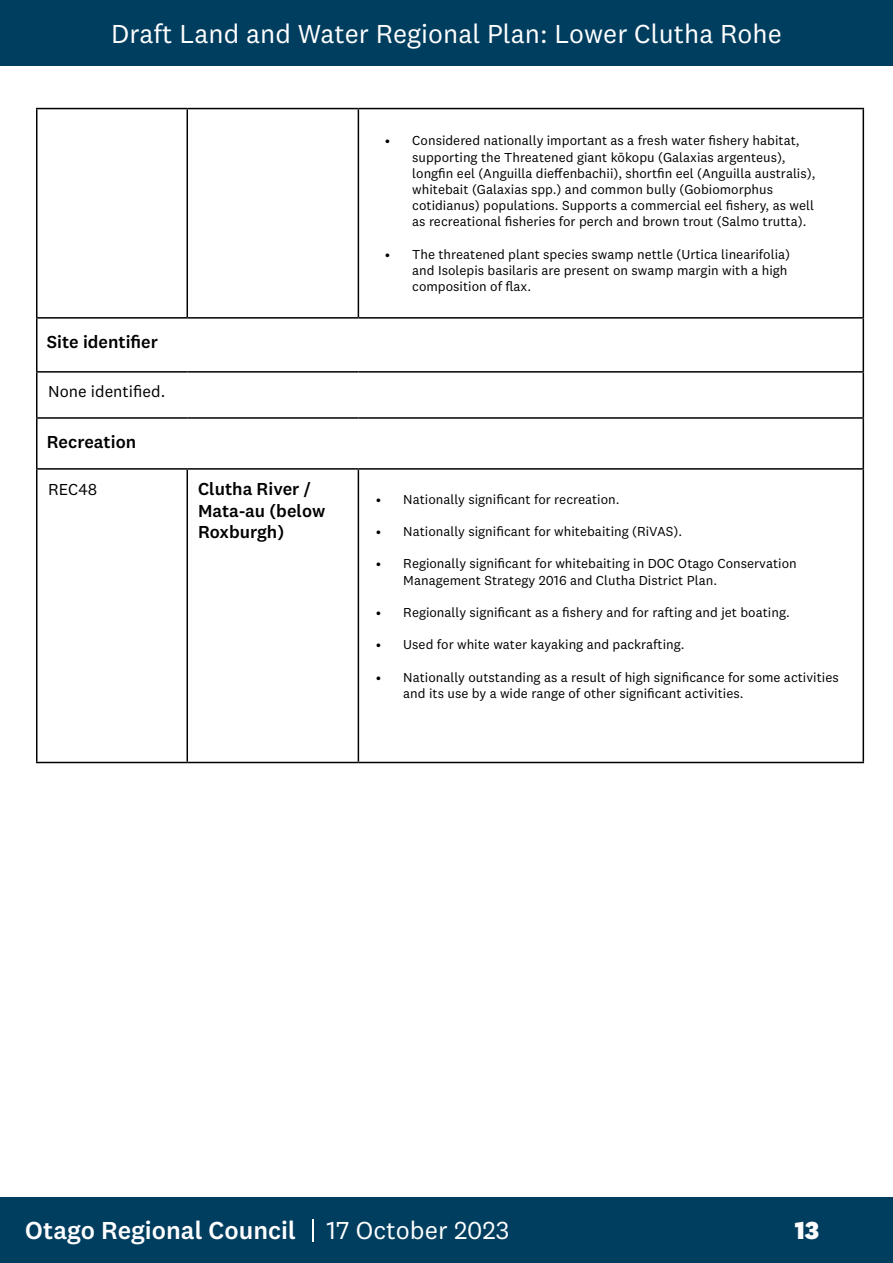
<style>
.page{position:relative;width:893px;height:1263px;background:#fff}
.page>*{position:absolute;margin:0;border:0;box-sizing:border-box;transform-origin:0 0}
.t1{font:27px "National 2";color:#fff}
.t2{font:500 25.5px "National 2";color:#fff}
.t3{font:800 25.5px "National 2";color:#fff}
.t4{font:500 18px/21.6px "National 2";color:#000}
.t5{font:16.5px "National 2";color:#000}
.t6{font:13.5px/16.2px "National 2";color:#000}
.s1{font-weight:400}
</style>
<div class="page">
<div style="left:0;top:0;width:893px;height:65px;background:#003e60"></div>
<div style="left:0;top:1198px;width:893px;height:65px;background:#003e60"></div>
<hr style="left:312px;top:1219px;width:2px;height:23px;background:#fff">
<hr style="left:36px;top:108px;width:151px;height:1px;background:#000">
<hr style="left:36px;top:109px;width:2px;height:208px;background:#000">
<hr style="left:187px;top:108px;width:171px;height:1px;background:#000">
<hr style="left:187px;top:109px;width:1px;height:208px;background:#000">
<hr style="left:358px;top:108px;width:506px;height:1px;background:#000">
<hr style="left:358px;top:109px;width:1px;height:208px;background:#000">
<hr style="left:862px;top:109px;width:2px;height:208px;background:#000">
<hr style="left:36px;top:317px;width:151px;height:2px;background:#000">
<hr style="left:36px;top:319px;width:2px;height:52px;background:#000">
<hr style="left:187px;top:317px;width:171px;height:2px;background:#000">
<hr style="left:358px;top:317px;width:506px;height:2px;background:#000">
<hr style="left:862px;top:319px;width:2px;height:52px;background:#000">
<hr style="left:36px;top:371px;width:151px;height:2px;background:#000">
<hr style="left:36px;top:373px;width:2px;height:44px;background:#000">
<hr style="left:187px;top:371px;width:171px;height:2px;background:#000">
<hr style="left:358px;top:371px;width:506px;height:2px;background:#000">
<hr style="left:862px;top:373px;width:2px;height:44px;background:#000">
<hr style="left:36px;top:417px;width:151px;height:2px;background:#000">
<hr style="left:36px;top:419px;width:2px;height:49px;background:#000">
<hr style="left:187px;top:417px;width:171px;height:2px;background:#000">
<hr style="left:358px;top:417px;width:506px;height:2px;background:#000">
<hr style="left:862px;top:419px;width:2px;height:49px;background:#000">
<hr style="left:36px;top:468px;width:151px;height:2px;background:#000">
<hr style="left:36px;top:470px;width:2px;height:292px;background:#000">
<hr style="left:187px;top:468px;width:171px;height:2px;background:#000">
<hr style="left:187px;top:470px;width:1px;height:292px;background:#000">
<hr style="left:358px;top:468px;width:506px;height:2px;background:#000">
<hr style="left:358px;top:470px;width:1px;height:292px;background:#000">
<hr style="left:862px;top:470px;width:2px;height:292px;background:#000">
<hr style="left:36px;top:762px;width:151px;height:1px;background:#000">
<hr style="left:187px;top:762px;width:171px;height:1px;background:#000">
<hr style="left:358px;top:762px;width:506px;height:1px;background:#000">
<h1 class="t1" style="left:111px;top:18px;width:672px">Draft Land and Water Regional Plan: Lower Clutha Rohe</h1>
<h3 class="t4" style="left:47px;top:331px;width:113px">Site identifier</h3>
<p class="t5" style="left:48px;top:381px;width:119px">None identified.</p>
<h3 class="t4" style="left:47px;top:430px;width:91px">Recreation</h3>
<p class="t5" style="left:48px;top:480px;width:51px">REC48</p>
<h3 class="t4" style="left:198px;top:478px;width:129px">Clutha River /<br>Mata-au (below<br>Roxburgh)</h3>
<p class="t6" style="left:412px;top:132px;width:405px;text-indent:-27px">• Considered nationally important as a fresh water fishery habitat, supporting the Threatened giant kōkopu (Galaxias argenteus), longfin eel (Anguilla dieffenbachii), shortfin eel (Anguilla australis), whitebait (Galaxias spp.) and common bully (Gobiomorphus cotidianus) populations. Supports a commercial eel fishery, as well as recreational fisheries for perch and brown trout (Salmo trutta).</p>
<p class="t6" style="left:412px;top:246px;width:379px;text-indent:-27px">• The threatened plant species swamp nettle (Urtica linearifolia) and Isolepis basilaris are present on swamp margin with a high composition of flax.</p>
<p class="t6" style="left:376px;top:491px;width:245px">• Nationally significant for recreation.</p>
<p class="t6" style="left:376px;top:523px;width:307px">• Nationally significant for whitebaiting (RiVAS).</p>
<p class="t6" style="left:403px;top:556px;width:395px;text-indent:-27px">• Regionally significant for whitebaiting in DOC Otago Conservation<br>Management Strategy 2016 and Clutha District Plan.</p>
<p class="t6" style="left:376px;top:604px;width:415px">• Regionally significant as a fishery and for rafting and jet boating.</p>
<p class="t6" style="left:376px;top:637px;width:310px">• Used for white water kayaking and packrafting.</p>
<p class="t6" style="left:403px;top:669px;width:437px;text-indent:-27px">• Nationally outstanding as a result of high significance for some activities and its use by a wide range of other significant activities.</p>
<h2 class="t2" style="left:25px;top:1214px;width:486px">Otago Regional Council <span class="s1">17 October 2023</span></h2>
<h2 class="t3" style="left:795px;top:1214px;width:26px">13</h2>
</div>
